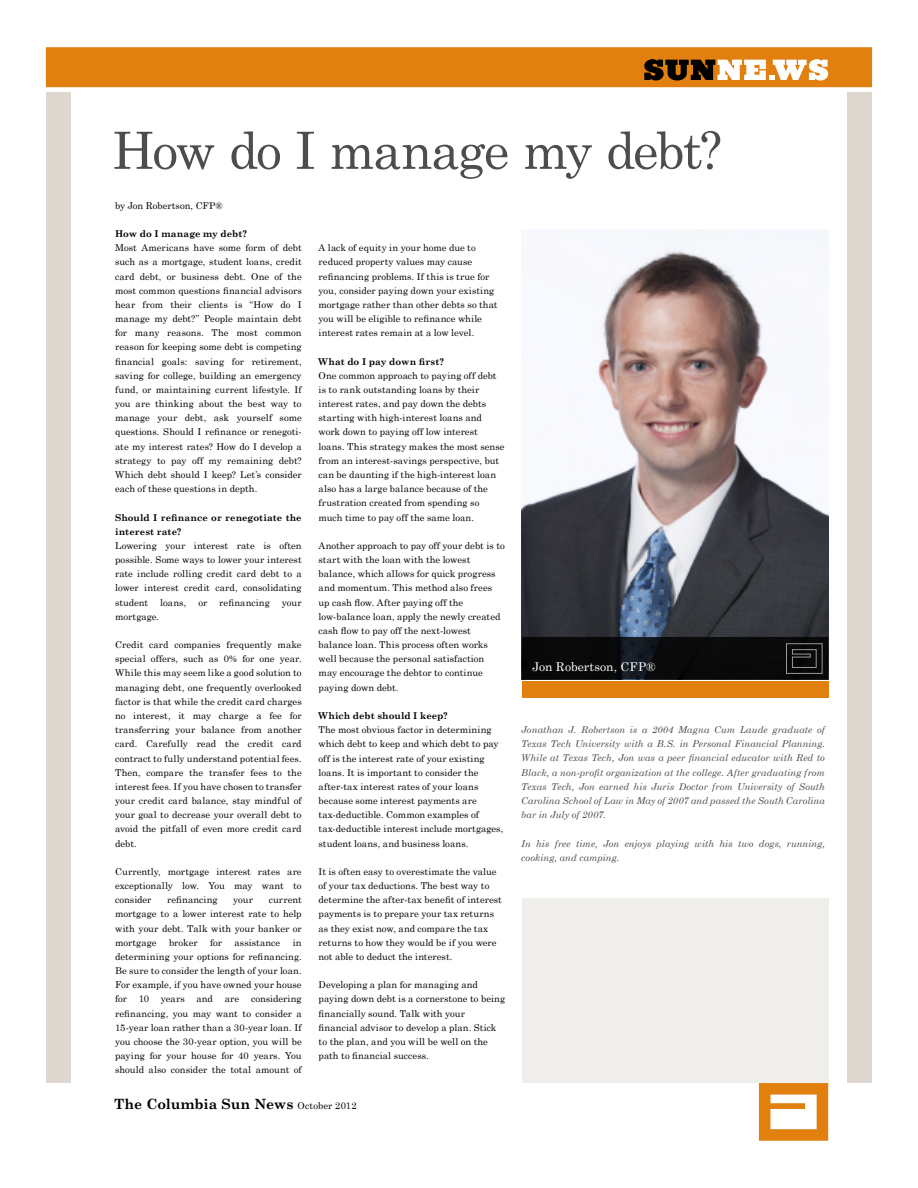
<style>
.page{position:relative;width:918px;height:1188px;background:#fff}
.page>*{position:absolute;margin:0;border:0;box-sizing:border-box;transform-origin:0 0}
.t1{font:51.3px "Century Schoolbook";letter-spacing:-.04em;color:#4d4d4d}
.t2{font:700 14.1px "Century Schoolbook";letter-spacing:-.01em;color:#000}
.t3{font:12.15px "Century Schoolbook";letter-spacing:.005em;color:#fff}
.t4{font:9.45px/14.2px "Century Schoolbook";letter-spacing:.005em;color:#000}
.t5{font:italic 9.45px/14.1px "Century Schoolbook";letter-spacing:.005em;color:#4d4d4d;text-align:justify}
.t6{font:700 9.45px/14.2px "Century Schoolbook";letter-spacing:.005em;color:#000}
.s1{font-weight:400;font-size:9.45px}
</style>
<div class="page">
<div style="left:847px;top:92px;width:25px;height:1049px;background:#ddd7d0"></div>
<img style="left:522px;top:230px;width:306px;height:407px">
<div style="left:522px;top:681px;width:306px;height:17px;background:#e1800f"></div>
<div style="left:522px;top:898px;width:306px;height:185px;background:#f0eeeb"></div>
<svg style="left:522px;top:637px;width:306px;height:42px;fill:#090a0b"></svg>
<div style="left:46px;top:47px;width:826px;height:40px;background:#e1800f"></div>
<svg style="left:644px;top:59px;width:184px;height:22px"></svg>
<div style="left:46px;top:92px;width:25px;height:1049px;background:#ddd7d0"></div>
<svg style="left:786px;top:643px;width:37px;height:31px"></svg>
<div style="left:46px;top:1083px;width:826px;height:58px;background:#fff"></div>
<svg style="left:759px;top:1083px;width:69px;height:58px"></svg>
<h1 class="t1" style="left:112px;top:118px;width:612px">How do I manage my debt?</h1>
<p class="t4" style="left:115px;top:198px;width:109px">by Jon Robertson, CFP®</p>
<p class="t6" style="left:115px;top:226px;width:134px">How do I manage my debt?</p>
<p class="t4" style="left:115px;top:240px;width:188px;text-align:justify">Most Americans have some form of debt such as a mortgage, student loans, credit card debt, or business debt. One of the most common questions financial advisors hear from their clients is “How do I manage my debt?” People maintain debt for many reasons. The most common reason for keeping some debt is competing financial goals: saving for retirement, saving for college, building an emergency fund, or maintaining current lifestyle. If you are thinking about the best way to manage your debt, ask yourself some questions. Should I refinance or renegoti&shy;ate my interest rates? How do I develop a strategy to pay off my remaining debt?<br>Which debt should I keep? Let’s consider each of these questions in depth.</p>
<p class="t6" style="left:115px;top:510px;width:188px">Should I refinance or renegotiate the interest rate?</p>
<p class="t4" style="left:115px;top:538px;width:188px;text-align:justify">Lowering your interest rate is often possible. Some ways to lower your interest rate include rolling credit card debt to a lower interest credit card, consolidating student</p>
<p class="t4" style="left:160px;top:595px;width:28px">loans,</p>
<p class="t4" style="left:198px;top:595px;width:10px">or</p>
<p class="t4" style="left:219px;top:595px;width:52px">refinancing</p>
<p class="t4" style="left:282px;top:595px;width:21px">your</p>
<p class="t4" style="left:115px;top:609px;width:46px">mortgage.</p>
<p class="t4" style="left:115px;top:637px;width:188px;text-align:justify">Credit card companies frequently make special offers, such as 0% for one year.<br>While this may seem like a good solution to managing debt, one frequently overlooked factor is that while the credit card charges no interest, it may charge a fee for transferring your balance from another card. Carefully read the credit card contract to fully understand potential fees.<br>Then, compare the transfer fees to the interest fees. If you have chosen to transfer your credit card balance, stay mindful of your goal to decrease your overall debt to avoid the pitfall of even more credit card debt.</p>
<p class="t4" style="left:115px;top:864px;width:188px;text-align:justify">Currently, mortgage interest rates are exceptionally low. You may want to consider</p>
<p class="t4" style="left:167px;top:892px;width:52px">refinancing</p>
<p class="t4" style="left:233px;top:892px;width:21px">your</p>
<p class="t4" style="left:115px;top:892px;width:188px;text-align:justify;text-indent:154px">current mortgage to a lower interest rate to help with your debt. Talk with your banker or mortgage</p>
<p class="t4" style="left:169px;top:935px;width:30px">broker</p>
<p class="t4" style="left:210px;top:935px;width:13px">for</p>
<p class="t4" style="left:235px;top:935px;width:47px">assistance</p>
<p class="t4" style="left:115px;top:935px;width:188px;text-align:justify;text-indent:178px">in determining your options for refinancing.<br>Be sure to consider the length of your loan.<br>For example, if you have owned your house for 10 years and are considering refinancing, you may want to consider a 15-year loan rather than a 30-year loan. If you choose the 30-year option, you will be paying for your house for 40 years. You should also consider the total amount of</p>
<p class="t4" style="left:319px;top:240px;width:181px">A lack of equity in your home due to reduced property values may cause refinancing problems. If this is true for you, consider paying down your existing mortgage rather than other debts so that you will be eligible to refinance while interest rates remain at a low level.</p>
<p class="t6" style="left:319px;top:354px;width:127px">What do I pay down first?</p>
<p class="t4" style="left:319px;top:368px;width:188px">One common approach to paying off debt is to rank outstanding loans by their interest rates, and pay down the debts starting with high-interest loans and work down to paying off low interest loans. This strategy makes the most sense from an interest-savings perspective, but can be daunting if the high-interest loan also has a large balance because of the frustration created from spending so much time to pay off the same loan.</p>
<p class="t4" style="left:319px;top:538px;width:188px">Another approach to pay off your debt is to start with the loan with the lowest balance, which allows for quick progress and momentum. This method also frees up cash flow. After paying off the low-balance loan, apply the newly created cash flow to pay off the next-lowest balance loan. This process often works well because the personal satisfaction may encourage the debtor to continue paying down debt.</p>
<p class="t6" style="left:319px;top:708px;width:131px">Which debt should I keep?</p>
<p class="t4" style="left:319px;top:722px;width:186px">The most obvious factor in determining which debt to keep and which debt to pay off is the interest rate of your existing loans. It is important to consider the after-tax interest rates of your loans because some interest payments are tax-deductible. Common examples of tax-deductible interest include mortgages, student loans, and business loans.</p>
<p class="t4" style="left:319px;top:864px;width:185px">It is often easy to overestimate the value of your tax deductions. The best way to determine the after-tax benefit of interest payments is to prepare your tax returns as they exist now, and compare the tax returns to how they would be if you were not able to deduct the interest.</p>
<p class="t4" style="left:319px;top:978px;width:188px">Developing a plan for managing and paying down debt is a cornerstone to being financially sound. Talk with your financial advisor to develop a plan. Stick to the plan, and you will be well on the path to financial success.</p>
<h2 class="t2" style="left:114px;top:1095px;width:244px">The Columbia Sun News <span class="s1">October 2012</span></h2>
<p class="t3" style="left:532px;top:659px;width:125px">Jon Robertson, CFP®</p>
<p class="t5" style="left:521px;top:723px;width:305px">Jonathan J. Robertson is a 2004 Magna Cum Laude graduate of Texas Tech University with a B.S. in Personal Financial Planning.<br>While at Texas Tech, Jon was a peer financial educator with Red to Black, a non-profit organization at the college. After graduating from Texas Tech, Jon earned his Juris Doctor from University of South Carolina School of Law in May of 2007 and passed the South Carolina bar in July of 2007.</p>
<p class="t5" style="left:521px;top:836px;width:305px">In his free time, Jon enjoys playing with his two dogs, running, cooking, and camping.</p>
</div>
